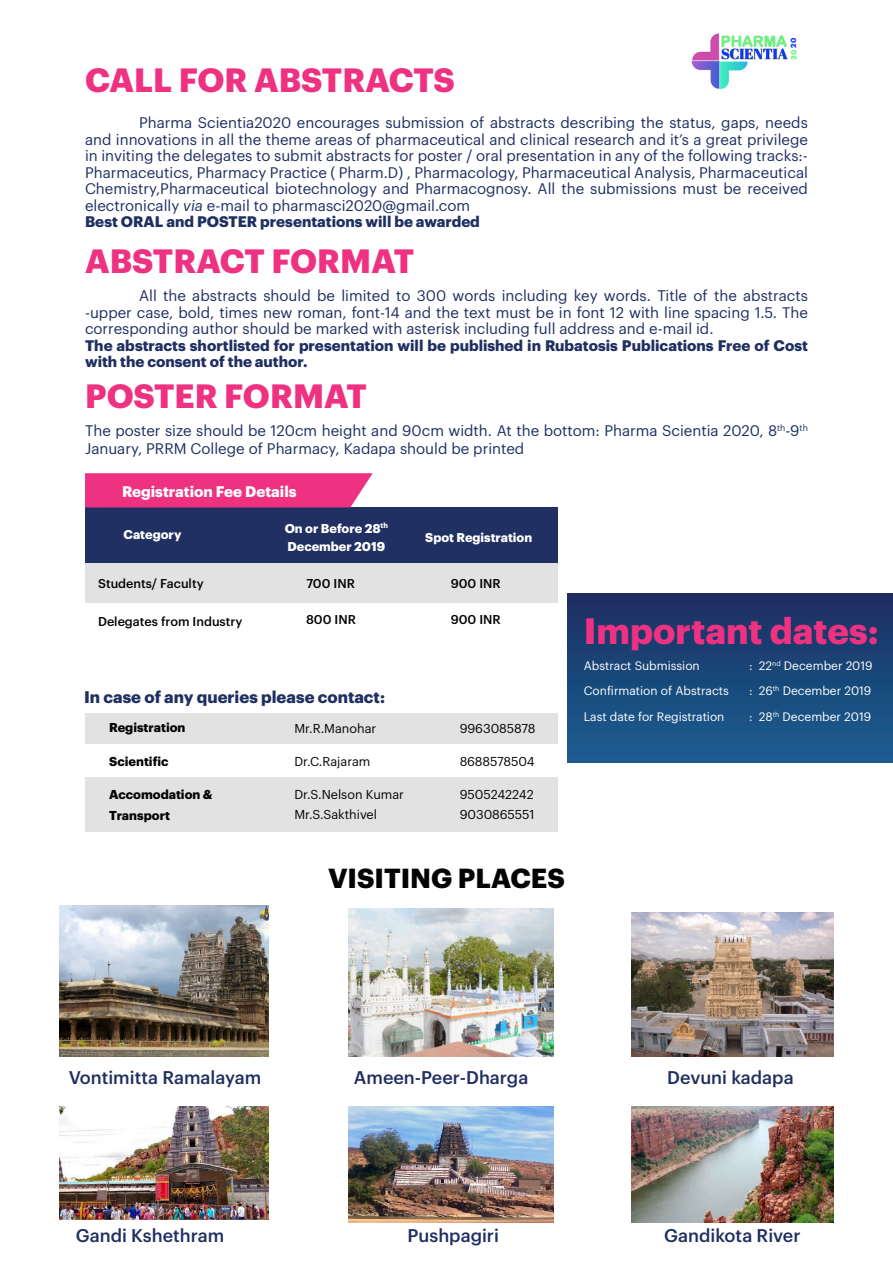
<style>
.page{position:relative;width:893px;height:1263px;background:#fff}
.page>*{position:absolute;margin:0;border:0;box-sizing:border-box;transform-origin:0 0}
.t1{font:700 36px "Graphik";color:#ee3281}
.t2{font:700 33px "Graphik";color:#ee3281}
.t3{font:700 27px "Graphik";color:#040503}
.t4{font:500 18px "Graphik";color:#1f2f61}
.t5{font:700 16.5px "Graphik";color:#1e3062}
.t6{font:15px/16.5px "Graphik";color:#1e3062;text-align:justify}
.t7{font:15px/16.5px "Graphik";color:#1f2f61;text-align:justify}
.t8{font:700 15px/16.5px "Graphik";color:#1f2f61}
.t9{font:700 15px "Graphik";color:#1e3062}
.t10{font:700 15px "Graphik";color:#fff}
.t11{font:12.6px "Graphik";color:#040503}
.t12{font:500 12.6px "Graphik";color:#040503}
.t13{font:700 12.6px "Graphik";color:#fff}
.t14{font:700 12.6px "Graphik";color:#040503}
.t15{font:12px "Graphik";color:#fff}
.t16{font:700 7.35px "Graphik";color:#68fa7b}
.s1{color:#0c3bfd}
.s2{font-style:italic}
</style>
<div class="page">
<div style="left:568px;top:593px;width:325px;height:170px;background:linear-gradient(to bottom,#1b2e61,#1b5e91)"></div>
<div style="left:85px;top:507px;width:472px;height:56px;background:#203062"></div>
<div style="left:85px;top:563px;width:472px;height:39px;background:#e2e2e2"></div>
<div style="left:85px;top:473px;width:288px;height:34px;background:#ee3281"></div>
<img style="left:348px;top:1106px;width:205px;height:117px">
<img style="left:631px;top:1106px;width:202px;height:117px">
<div style="left:85px;top:713px;width:472px;height:30px;background:#e2e2e2"></div>
<div style="left:85px;top:777px;width:472px;height:55px;background:#e2e2e2"></div>
<img style="left:60px;top:906px;width:209px;height:151px">
<img style="left:348px;top:908px;width:205px;height:149px">
<img style="left:631px;top:913px;width:202px;height:144px">
<img style="left:60px;top:1106px;width:208px;height:114px">
<img style="left:691px;top:33px;width:97px;height:57px">
<p class="t2" style="left:85px;top:55px;width:371px">CALL FOR ABSTRACTS</p>
<p class="t16" style="left:788px;top:60px;width:23px;rotate:-90deg">20<span class="s1">20</span></p>
<p class="t6" style="left:85px;top:113px;width:724px;text-indent:54px">Pharma Scientia2020 encourages submission of abstracts describing the status, gaps, needs and innovations in all the theme areas of pharmaceutical and clinical research and it’s a great privilege in inviting the delegates to submit abstracts for poster / oral presentation in any of the following tracks:- Pharmaceutics, Pharmacy Practice ( Pharm.D) , Pharmacology, Pharmaceutical Analysis, Pharmaceutical Chemistry,Pharmaceutical biotechnology and Pharmacognosy. All the submissions must be received electronically <span class="s2">via</span> e-mail to pharmasci2020@gmail.com</p>
<p class="t9" style="left:85px;top:210px;width:396px">Best ORAL and POSTER presentations will be awarded</p>
<p class="t2" style="left:85px;top:235px;width:331px">ABSTRACT FORMAT</p>
<p class="t7" style="left:85px;top:286px;width:724px;text-indent:54px">All the abstracts should be limited to 300 words including key words. Title of the abstracts -upper case, bold, times new roman, font-14 and the text must be in font 12 with line spacing 1.5. The corresponding author should be marked with asterisk including full address and e-mail id.</p>
<p class="t8" style="left:85px;top:336px;width:724px">The abstracts shortlisted for presentation will be published in Rubatosis Publications Free of Cost with the consent of the author.</p>
<p class="t2" style="left:85px;top:370px;width:283px">POSTER FORMAT</p>
<p class="t6" style="left:85px;top:420px;width:724px;line-height:18px">The poster size should be 120cm height and 90cm width. At the bottom: Pharma Scientia 2020, 8<sup>th</sup>-9<sup>th<br></sup>January, PRRM College of Pharmacy, Kadapa should be printed</p>
<p class="t10" style="left:122px;top:480px;width:176px">Registration Fee Details</p>
<p class="t13" style="left:285px;top:518px;width:105px">On or Before 28<sup>th</sup></p>
<p class="t13" style="left:288px;top:536px;width:99px">December 2019</p>
<p class="t13" style="left:124px;top:524px;width:59px">Category</p>
<p class="t13" style="left:425px;top:527px;width:108px">Spot Registration</p>
<p class="t12" style="left:98px;top:574px;width:107px">Students/ Faculty</p>
<p class="t12" style="left:306px;top:574px;width:50px">700 INR</p>
<p class="t12" style="left:451px;top:574px;width:52px">900 INR</p>
<p class="t12" style="left:98px;top:612px;width:146px">Delegates from Industry</p>
<p class="t12" style="left:306px;top:610px;width:51px">800 INR</p>
<p class="t12" style="left:451px;top:610px;width:52px">900 INR</p>
<p class="t1" style="left:584px;top:603px;width:296px">Important dates:</p>
<p class="t15" style="left:584px;top:656px;width:117px">Abstract Submission</p>
<p class="t15" style="left:749px;top:656px;width:125px">: 22<sup>nd</sup> December 2019</p>
<p class="t15" style="left:584px;top:682px;width:147px">Confirmation of Abstracts</p>
<p class="t15" style="left:749px;top:682px;width:124px">: 26<sup>th</sup> December 2019</p>
<p class="t15" style="left:584px;top:707px;width:142px">Last date for Registration</p>
<p class="t15" style="left:749px;top:707px;width:124px">: 28<sup>th</sup> December 2019</p>
<p class="t14" style="left:109px;top:718px;width:78px">Registration</p>
<p class="t11" style="left:294px;top:719px;width:83px">Mr.R.Manohar</p>
<p class="t11" style="left:460px;top:719px;width:77px">9963085878</p>
<p class="t11" style="left:460px;top:752px;width:76px">8688578504</p>
<p class="t11" style="left:460px;top:785px;width:75px">9505242242</p>
<p class="t11" style="left:460px;top:805px;width:76px">9030865551</p>
<p class="t5" style="left:84px;top:684px;width:302px">In case of any queries please contact:</p>
<p class="t14" style="left:109px;top:752px;width:61px">Scientific</p>
<p class="t14" style="left:109px;top:785px;width:105px">Accomodation &amp;</p>
<p class="t14" style="left:109px;top:806px;width:62px">Transport</p>
<p class="t11" style="left:294px;top:752px;width:77px">Dr.C.Rajaram</p>
<p class="t11" style="left:294px;top:785px;width:111px">Dr.S.Nelson Kumar</p>
<p class="t11" style="left:294px;top:805px;width:84px">Mr.S.Sakthivel</p>
<p class="t3" style="left:328px;top:857px;width:238px">VISITING PLACES</p>
<p class="t4" style="left:69px;top:1063px;width:194px">Vontimitta Ramalayam</p>
<p class="t4" style="left:354px;top:1063px;width:176px">Ameen-Peer-Dharga</p>
<p class="t4" style="left:667px;top:1063px;width:128px">Devuni kadapa</p>
<p class="t4" style="left:76px;top:1222px;width:150px">Gandi Kshethram</p>
<p class="t4" style="left:408px;top:1222px;width:93px">Pushpagiri</p>
<p class="t4" style="left:664px;top:1222px;width:138px">Gandikota River</p>
</div>
